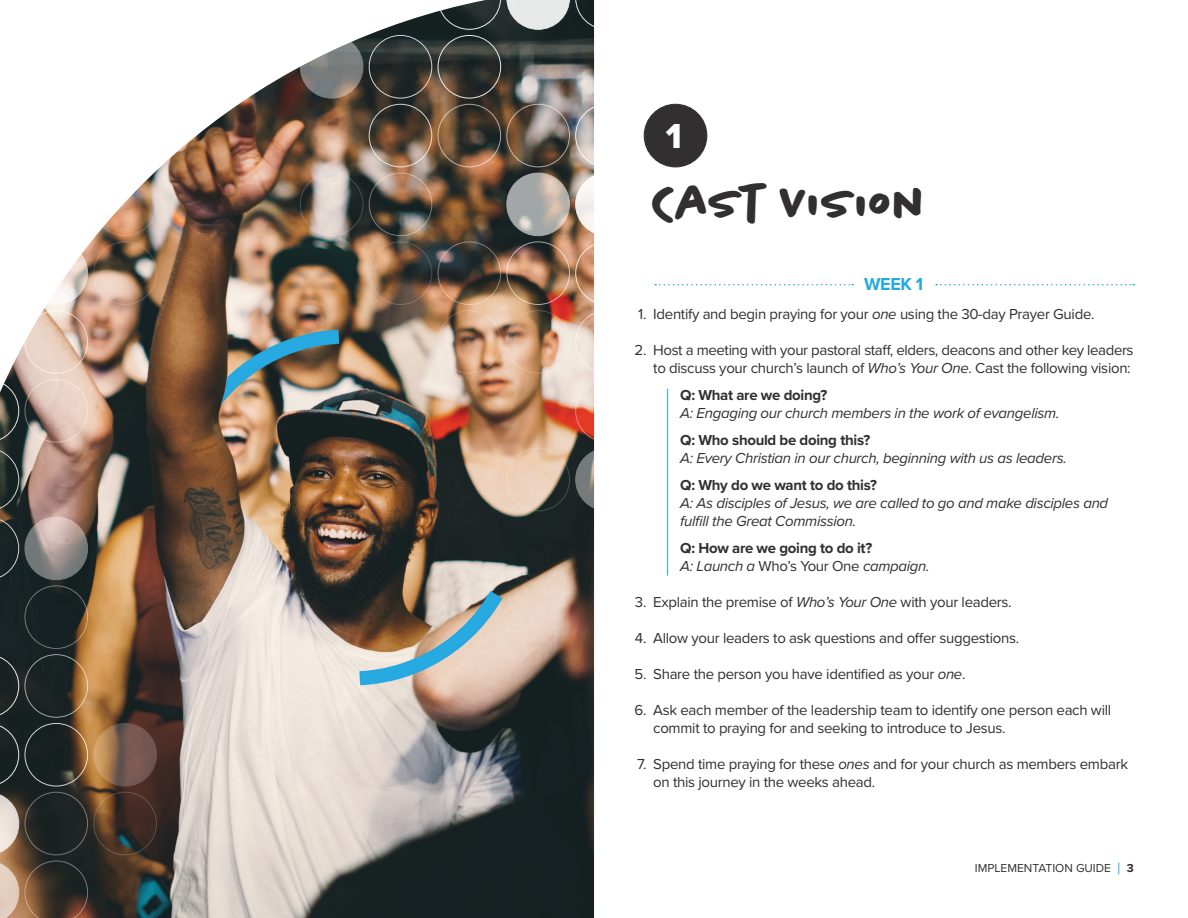
<style>
.page{position:relative;width:1188px;height:918px;background:#fff}
.page>*{position:absolute;margin:0;border:0;box-sizing:border-box;transform-origin:0 0}
.t1{font:700 48px "Chantal";letter-spacing:.01em;color:#312f30}
.t2{font:36px "Proxima Nova Extrabld";color:#fff}
.t3{font:700 18px "Proxima Nova";color:#24aae1}
.t4{font:15px/18px "Proxima Nova";letter-spacing:-.02em;color:#312f30}
.t5{font:italic 15px/18px "Proxima Nova";letter-spacing:-.02em;color:#312f30}
.t6{font:700 15px/18px "Proxima Nova";letter-spacing:-.02em;color:#312f30}
.t7{font:12px "Proxima Nova";color:#312f30}
.s1{font-style:italic}
.s2{font-weight:400;font-style:italic}
.s3{font-weight:400}
.s4{font-size:16.5px;color:#24aae1}
.s5{font-weight:700}
</style>
<div class="page">
<img style="left:0;top:11px;width:594px;height:907px">
<svg style="left:438px;top:0;width:157px;height:30px;background:#6d7474"></svg>
<svg style="left:300px;top:35px;width:63px;height:63px;fill:#7d8080"></svg>
<div style="left:300px;top:35px;width:63px;height:63px;border:1px solid #fff;border-radius:50%"></div>
<div style="left:369px;top:35px;width:63px;height:63px;border:1px solid #fff;border-radius:50%"></div>
<div style="left:438px;top:35px;width:63px;height:63px;border:1px solid #fff;border-radius:50%"></div>
<div style="left:369px;top:104px;width:63px;height:63px;border:1px solid #fff;border-radius:50%"></div>
<div style="left:438px;top:104px;width:63px;height:63px;border:1px solid #fff;border-radius:50%"></div>
<div style="left:506px;top:104px;width:64px;height:63px;border:1px solid #fff;border-radius:50%"></div>
<div style="left:575px;top:104px;width:64px;height:63px;border:1px solid #fff;border-radius:50%"></div>
<div style="left:93px;top:173px;width:64px;height:63px;border:1px solid #fff;border-radius:50%"></div>
<div style="left:300px;top:173px;width:63px;height:63px;border:1px solid #fff;border-radius:50%"></div>
<div style="left:369px;top:173px;width:63px;height:63px;border:1px solid #fff;border-radius:50%"></div>
<svg style="left:507px;top:173px;width:63px;height:63px;background:#b3afab"></svg>
<div style="left:506px;top:173px;width:64px;height:63px;border:1px solid #fff;border-radius:50%"></div>
<div style="left:576px;top:173px;width:62px;height:63px;background:linear-gradient(to right,#f6f3f0,#fff);border-radius:50%"></div>
<div style="left:575px;top:173px;width:64px;height:63px;border:1px solid #fff;border-radius:50%"></div>
<svg style="left:25px;top:242px;width:63px;height:63px"></svg>
<div style="left:25px;top:241px;width:63px;height:64px;border:1px solid #fff;border-radius:50%"></div>
<div style="left:93px;top:241px;width:64px;height:64px;border:1px solid #fff;border-radius:50%"></div>
<div style="left:369px;top:241px;width:63px;height:64px;border:1px solid #fff;border-radius:50%"></div>
<div style="left:438px;top:241px;width:63px;height:64px;border:1px solid #fff;border-radius:50%"></div>
<div style="left:506px;top:241px;width:64px;height:64px;border:1px solid #fff;border-radius:50%"></div>
<div style="left:575px;top:241px;width:64px;height:64px;border:1px solid #fff;border-radius:50%"></div>
<div style="left:25px;top:310px;width:63px;height:64px;border:1px solid #fff;border-radius:50%"></div>
<div style="left:438px;top:310px;width:63px;height:64px;border:1px solid #fff;border-radius:50%"></div>
<div style="left:506px;top:310px;width:64px;height:64px;border:1px solid #fff;border-radius:50%"></div>
<div style="left:575px;top:310px;width:64px;height:64px;border:1px solid #fff;border-radius:50%"></div>
<svg style="left:0;top:310px;width:19px;height:132px"></svg>
<div style="left:25px;top:379px;width:63px;height:63px;border:1px solid #fff;border-radius:50%"></div>
<div style="left:575px;top:379px;width:64px;height:63px;border:1px solid #fff;border-radius:50%"></div>
<svg style="left:0;top:448px;width:19px;height:63px"></svg>
<div style="left:506px;top:448px;width:64px;height:63px;border:1px solid #fff;border-radius:50%"></div>
<svg style="left:576px;top:448px;width:62px;height:63px"></svg>
<div style="left:575px;top:448px;width:64px;height:63px;border:1px solid #fff;border-radius:50%"></div>
<svg style="left:0;top:517px;width:19px;height:63px"></svg>
<svg style="left:25px;top:517px;width:63px;height:63px;background:#9e9592"></svg>
<div style="left:25px;top:517px;width:63px;height:63px;border:1px solid #fff;border-radius:50%"></div>
<div style="left:25px;top:585px;width:63px;height:64px;border:1px solid #fff;border-radius:50%"></div>
<div style="left:25px;top:654px;width:63px;height:64px;border:1px solid #fff;border-radius:50%"></div>
<svg style="left:0;top:654px;width:19px;height:132px;background:#252c2d"></svg>
<div style="left:25px;top:723px;width:63px;height:63px;border:1px solid #fff;border-radius:50%"></div>
<svg style="left:94px;top:723px;width:62px;height:63px;background:#866652"></svg>
<div style="left:93px;top:723px;width:64px;height:63px;border:1px solid #fff;border-radius:50%"></div>
<svg style="left:0;top:792px;width:19px;height:63px"></svg>
<div style="left:25px;top:792px;width:63px;height:63px;border:1px solid #fff;border-radius:50%"></div>
<div style="left:93px;top:792px;width:64px;height:63px;border:1px solid #fff;border-radius:50%"></div>
<svg style="left:0;top:861px;width:19px;height:57px"></svg>
<svg style="left:25px;top:861px;width:63px;height:57px;background:#48392c"></svg>
<div style="left:644px;top:104px;width:63px;height:63px;background:#312f30;border-radius:50%"></div>
<div style="left:644px;top:104px;width:63px;height:63px;border:1px solid #312f30;border-radius:50%"></div>
<svg style="left:655px;top:284px;width:198px;height:1px"></svg>
<svg style="left:936px;top:284px;width:198px;height:1px"></svg>
<hr style="left:667px;top:389px;width:1px;height:187px;background:#24aae1">
<h2 class="t2" style="left:666px;top:109px;width:18px">1</h2>
<h1 class="t1" style="left:653px;top:174px;width:277px">Cast Vision</h1>
<p class="t3" style="left:864px;top:271px;width:61px">WEEK 1</p>
<p class="t4" style="left:638px;top:304px;width:458px">1. Identify and begin praying for your <span class="s1">one</span> using the 30-day Prayer Guide.</p>
<p class="t4" style="left:635px;top:340px;width:501px;text-align:right">2. Host a meeting with your pastoral staff, elders, deacons and other key leaders to discuss your church’s launch of <span class="s1">Who’s Your One</span>. Cast the following vision:</p>
<p class="t6" style="left:680px;top:386px;width:149px">Q: What are we doing?</p>
<p class="t5" style="left:680px;top:403px;width:381px">A: Engaging our church members in the work of evangelism.</p>
<p class="t6" style="left:680px;top:431px;width:191px">Q: Who should be doing this?</p>
<p class="t5" style="left:680px;top:448px;width:388px">A: Every Christian in our church, beginning with us as leaders.</p>
<p class="t6" style="left:680px;top:476px;width:198px">Q: Why do we want to do this?</p>
<p class="t5" style="left:680px;top:493px;width:430px">A: As disciples of Jesus, we are called to go and make disciples and fulfill the Great Commission.</p>
<p class="t6" style="left:680px;top:539px;width:251px">Q: How are we going to do it?<br><span class="s2">A: Launch a</span> <span class="s3">Who’s Your One</span> <span class="s2">campaign.</span></p>
<p class="t4" style="left:635px;top:592px;width:378px">3. Explain the premise of <span class="s1">Who’s Your One</span> with your leaders.</p>
<p class="t4" style="left:635px;top:628px;width:386px">4. Allow your leaders to ask questions and offer suggestions.</p>
<p class="t4" style="left:635px;top:664px;width:333px">5. Share the person you have identified as your <span class="s1">one</span>.</p>
<p class="t4" style="left:653px;top:700px;width:459px;text-indent:-19px">6. Ask each member of the leadership team to identify one person each will commit to praying for and seeking to introduce to Jesus.</p>
<p class="t4" style="left:653px;top:754px;width:476px;text-indent:-16px">7. Spend time praying for these <span class="s1">ones</span> and for your church as members embark on this journey in the weeks ahead.</p>
<p class="t7" style="left:975px;top:859px;width:161px">IMPLEMENTATION GUIDE <span class="s4">|</span> <span class="s5">3</span></p>
</div>
